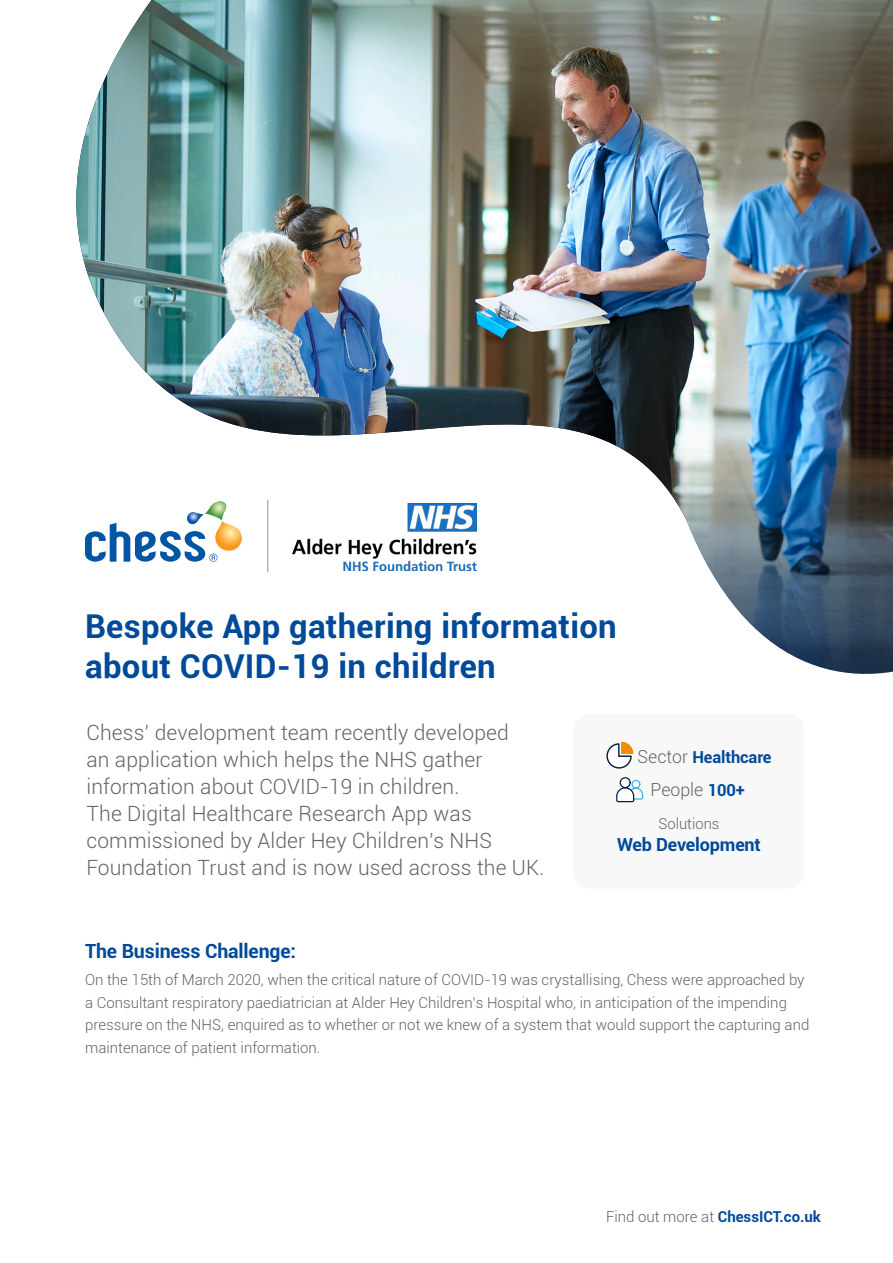
<style>
.page{position:relative;width:893px;height:1263px;background:#fff}
.page>*{position:absolute;margin:0;border:0;box-sizing:border-box;transform-origin:0 0}
.Deck{font:700 32.85px/39.5px "Roboto";letter-spacing:.01em;color:#004a99}
.Body_Text{font:300 21px/27px "Roboto";letter-spacing:.005em;color:#636366}
.Deck-2{font:700 19.5px "Roboto";letter-spacing:-.01em;color:#004a99}
.Deck-3{font:700 18px "Roboto";letter-spacing:-.01em;color:#004a99}
.Deck-4{font:300 18px "Roboto";color:#636366}
.Deck-5{font:700 16.5px "Roboto";letter-spacing:-.01em;color:#004a99}
.Body_Text-2{font:300 15px/22.5px "Roboto";color:#636366}
.t1{font:700 15px "Roboto";color:#004a99}
.Deck-6{font:300 15px "Roboto";color:#636366}
.s1{font-weight:300;font-size:18px;color:#636366}
.s2{font-weight:700;font-size:16.5px;color:#004a99}
.s3{font-weight:300;color:#636366}
</style>
<div class="page">
<div style="left:573px;top:714px;width:231px;height:175px;background:#f8f8f8;border-radius:16px"></div>
<img style="left:76px;top:0;width:817px;height:674px">
<p class="Deck" style="left:85px;top:605px;width:533px">Bespoke App gathering information about COVID-19 in children</p>
<p class="Body_Text" style="left:86px;top:719px;width:459px">Chess’ development team recently developed<br>an application which helps the NHS gather information about COVID-19 in children.<br>The Digital Healthcare Research App was commissioned by Alder Hey Children’s NHS Foundation Trust and is now used across the UK.</p>
<p class="Deck-2" style="left:85px;top:937px;width:212px">The Business Challenge:</p>
<p class="Deck-5" style="left:637px;top:746px;width:135px"><span class="s1">Sector</span> Healthcare</p>
<p class="Deck-4" style="left:650px;top:778px;width:96px">People <span class="s2">100+</span></p>
<p class="Deck-6" style="left:659px;top:814px;width:62px">Solutions</p>
<p class="Deck-3" style="left:617px;top:832px;width:145px">Web Development</p>
<p class="Body_Text-2" style="left:85px;top:968px;width:726px">On the 15th of March 2020, when the critical nature of COVID-19 was crystallising, Chess were approached by a Consultant respiratory paediatrician at Alder Hey Children’s Hospital who, in anticipation of the impending pressure on the NHS, enquired as to whether or not we knew of a system that would support the capturing and maintenance of patient information.</p>
<p class="t1" style="left:606px;top:1206px;width:216px"><span class="s3">Find out more at</span> ChessICT.co.uk</p>
</div>
